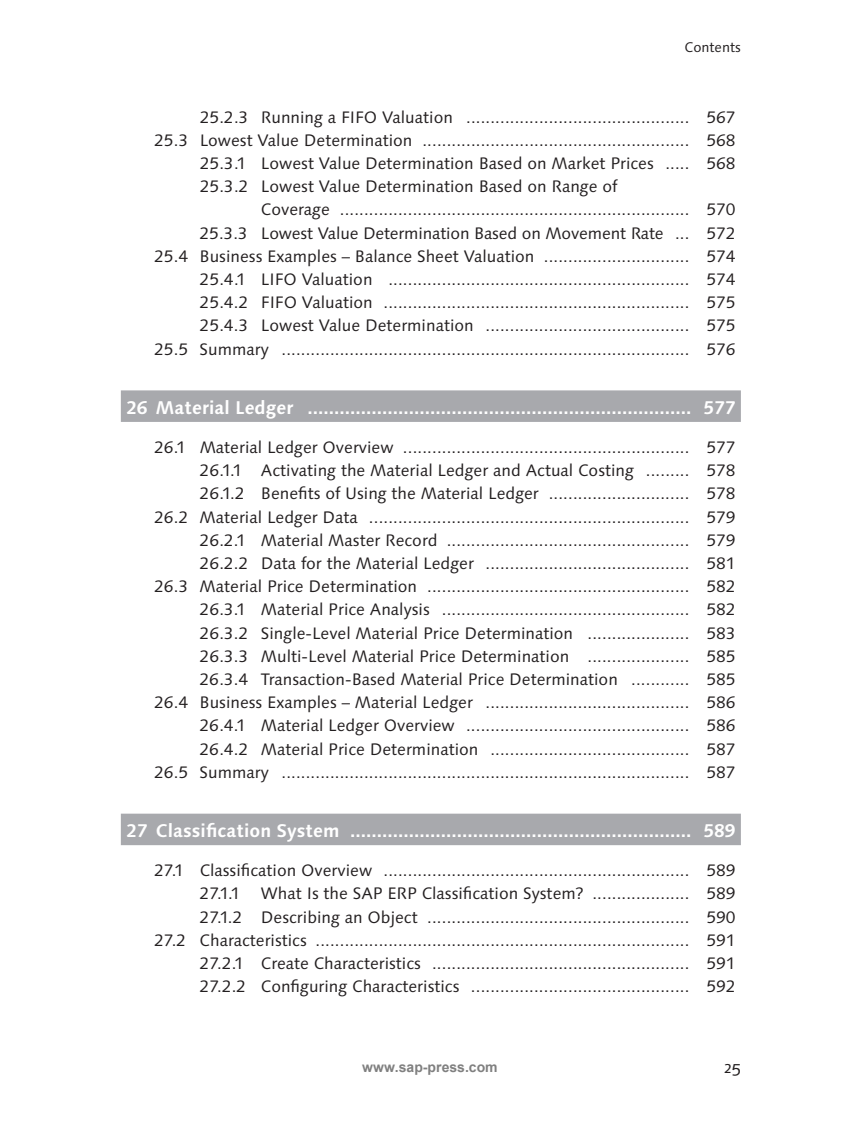
<style>
.page{position:relative;width:860px;height:1124px;background:#fff}
.page>*{position:absolute;margin:0;border:0;box-sizing:border-box;transform-origin:0 0}
.t1{font:700 18.38px "Linotype Syntax";color:#fff}
.t2{font:16.62px/23.3px "Linotype Syntax";color:#231f20;text-align:right}
.t3{font:16.62px "Linotype Syntax Os F";color:#231f20}
.t4{font:700 14px "Arial";color:#808080}
.t5{font:14px "Linotype Syntax Os F";color:#231f20}
</style>
<div class="page">
<div style="left:121px;top:390px;width:619px;height:32px;background:#a8a9ad"></div>
<div style="left:121px;top:813px;width:619px;height:32px;background:#a8a9ad"></div>
<p class="t5" style="left:684px;top:39px;width:58px">Contents</p>
<p class="t2" style="left:200px;top:105px;width:537px">25.2.3 Running a FIFO Valuation .............................................. 567</p>
<p class="t2" style="left:154px;top:128px;width:583px">25.3 Lowest Value Determination ....................................................... 568</p>
<p class="t2" style="left:200px;top:152px;width:537px">25.3.1 Lowest Value Determination Based on Market Prices ..... 568</p>
<p class="t2" style="left:200px;top:175px;width:419px">25.3.2 Lowest Value Determination Based on Range of</p>
<p class="t2" style="left:261px;top:198px;width:476px">Coverage ........................................................................ 570</p>
<p class="t2" style="left:199px;top:221px;width:537px">25.3.3 Lowest Value Determination Based on Movement Rate ... 572</p>
<p class="t2" style="left:154px;top:244px;width:583px">25.4 Business Examples – Balance Sheet Valuation .............................. 574</p>
<p class="t2" style="left:199px;top:268px;width:537px">25.4.1 LIFO Valuation .............................................................. 574</p>
<p class="t2" style="left:199px;top:291px;width:537px">25.4.2 FIFO Valuation ............................................................... 575</p>
<p class="t2" style="left:199px;top:314px;width:537px">25.4.3 Lowest Value Determination .......................................... 575</p>
<p class="t2" style="left:154px;top:337px;width:582px">25.5 Summary .................................................................................... 576</p>
<p class="t1" style="left:126px;top:396px;width:611px">26 Material Ledger ........................................................................ 577</p>
<p class="t2" style="left:154px;top:436px;width:583px">26.1 Material Ledger Overview ........................................................... 577<br>26.1.1 Activating the Material Ledger and Actual Costing ......... 578<br>26.1.2 Benefits of Using the Material Ledger ............................. 578<br>26.2 Material Ledger Data .................................................................. 579<br>26.2.1 Material Master Record .................................................. 579<br>26.2.2 Data for the Material Ledger .......................................... 581<br>26.3 Material Price Determination ...................................................... 582<br>26.3.1 Material Price Analysis ................................................... 582<br>26.3.2 Single-Level Material Price Determination ..................... 583<br>26.3.3 Multi-Level Material Price Determination ..................... 585<br>26.3.4 Transaction-Based Material Price Determination ............ 585<br>26.4 Business Examples – Material Ledger .......................................... 586<br>26.4.1 Material Ledger Overview .............................................. 586<br>26.4.2 Material Price Determination ......................................... 587<br>26.5 Summary .................................................................................... 587</p>
<p class="t1" style="left:126px;top:819px;width:611px">27 Classification System ................................................................ 589</p>
<p class="t2" style="left:199px;top:859px;width:537px;text-align:left;text-indent:-45px">27.1 Classification Overview ............................................................... 589<br>27.1.1</p>
<p class="t2" style="left:154px;top:882px;width:582px">What Is the SAP ERP Classification System? .................... 589<br>27.1.2 Describing an Object ...................................................... 590<br>27.2 Characteristics ............................................................................. 591<br>27.2.1 Create Characteristics ..................................................... 591<br>27.2.2 Configuring Characteristics ............................................. 592</p>
<p class="t4" style="left:362px;top:1057px;width:137px">www.sap-press.com</p>
<p class="t3" style="left:724px;top:1057px;width:18px">25</p>
</div>
